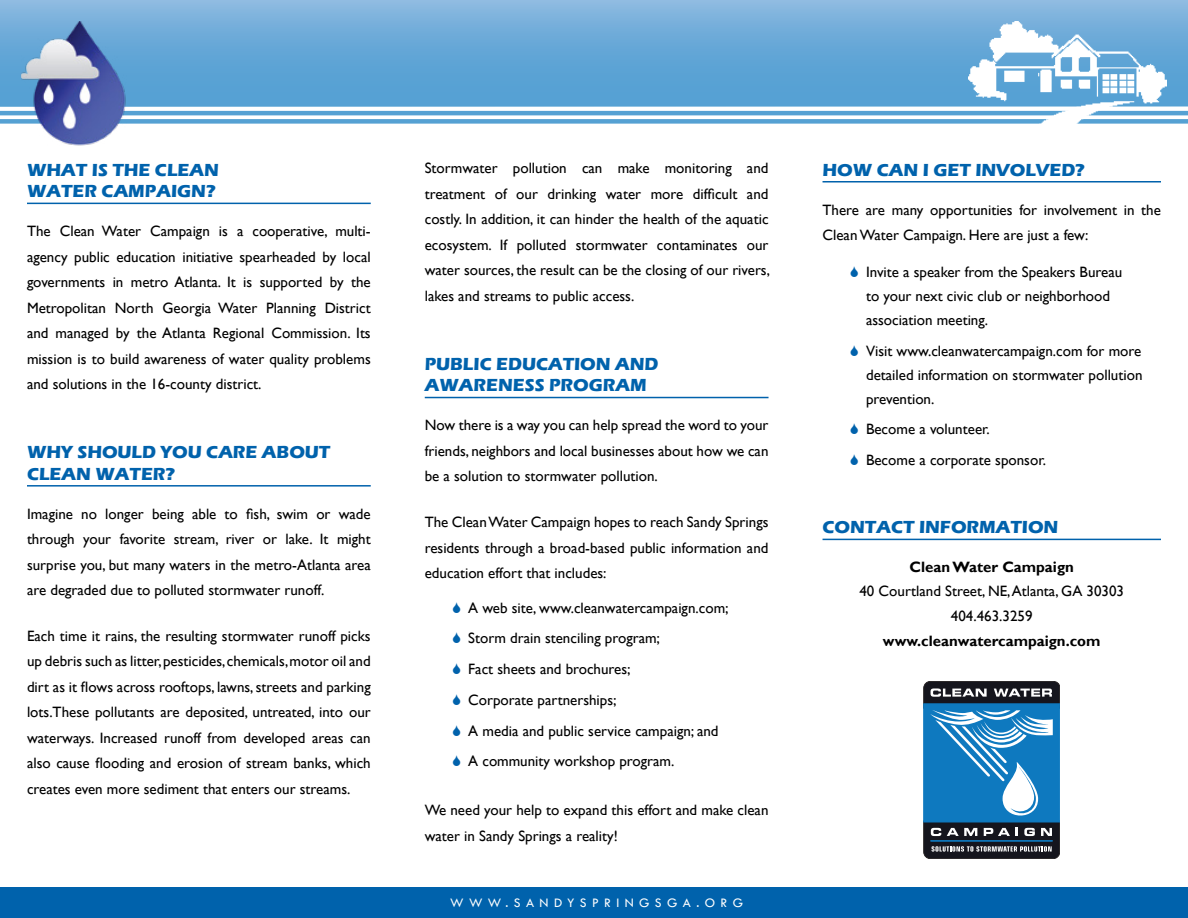
<style>
.page{position:relative;width:1188px;height:918px;background:#fff}
.page>*{position:absolute;margin:0;border:0;box-sizing:border-box;transform-origin:0 0}
.t1{font:700 18px/21.6px "Eras ITC";color:#0062ac}
.t2{font:15px/25.5px "Gill Sans";color:#000;text-align:justify}
.t3{font:700 15px "Gill Sans";color:#000}
.t4{font:13.5px "Tw Cen";letter-spacing:.4em;color:#fff}
</style>
<div class="page">
<svg style="left:0;top:0;width:1188px;height:124px;background:#72aeda"></svg>
<img style="left:969px;top:22px;width:197px;height:102px">
<div style="left:0;top:887px;width:1188px;height:31px;background:#0062ac"></div>
<img style="left:22px;top:22px;width:107px;height:124px">
<hr style="left:27px;top:203px;width:344px;height:1px;background:#0062ac">
<hr style="left:27px;top:485px;width:344px;height:2px;background:#0062ac">
<hr style="left:425px;top:397px;width:344px;height:1px;background:#0062ac">
<hr style="left:823px;top:181px;width:338px;height:2px;background:#0062ac">
<hr style="left:823px;top:539px;width:338px;height:1px;background:#0062ac">
<svg style="left:924px;top:681px;width:136px;height:178px;background:#3a769f"></svg>
<p class="t1" style="left:27px;top:159px;width:193px">WHAT IS THE CLEAN<br>WATER CAMPAIGN?</p>
<p class="t2" style="left:27px;top:219px;width:345px">The Clean Water Campaign is a cooperative, multi&shy;agency public education initiative spearheaded by local governments in metro Atlanta. It is supported by the Metropolitan North Georgia Water Planning District and managed by the Atlanta Regional Commission. Its mission is to build awareness of water quality problems and solutions in the 16-county district.</p>
<p class="t1" style="left:27px;top:441px;width:305px">WHY SHOULD YOU CARE ABOUT<br>CLEAN WATER?</p>
<p class="t2" style="left:27px;top:501px;width:345px">Imagine no longer being able to fish, swim or wade through your favorite stream, river or lake. It might surprise you, but many waters in the metro-Atlanta area are degraded due to polluted stormwater runoff.</p>
<p class="t2" style="left:27px;top:623px;width:345px">Each time it rains, the resulting stormwater runoff picks up debris such as litter, pesticides, chemicals, motor oil and dirt as it flows across rooftops, lawns, streets and parking lots.These pollutants are deposited, untreated, into our waterways. Increased runoff from developed areas can also cause flooding and erosion of stream banks, which creates even more sediment that enters our streams.</p>
<p class="t2" style="left:425px;top:156px;width:347px">Stormwater pollution can make monitoring and treatment of our drinking water more difficult and costly. In addition, it can hinder the health of the aquatic ecosystem. If polluted stormwater contaminates our water sources, the result can be the closing of our rivers, lakes and streams to public access.</p>
<p class="t1" style="left:425px;top:353px;width:235px">PUBLIC EDUCATION AND<br>AWARENESS PROGRAM</p>
<p class="t2" style="left:425px;top:413px;width:345px">Now there is a way you can help spread the word to your friends, neighbors and local businesses about how we can be a solution to stormwater pollution.</p>
<p class="t2" style="left:425px;top:510px;width:345px">The Clean Water Campaign hopes to reach Sandy Springs residents through a broad-based public information and education effort that includes:</p>
<p class="t2" style="left:468px;top:592px;width:262px;line-height:30.8px;text-align:left">A web site, www.cleanwatercampaign.com; Storm drain stenciling program;<br>Fact sheets and brochures;<br>Corporate partnerships;<br>A media and public service campaign; and A community workshop program.</p>
<p class="t2" style="left:425px;top:798px;width:345px">We need your help to expand this effort and make clean water in Sandy Springs a reality!</p>
<p class="t4" style="left:450px;top:894px;width:295px">WWW.SANDYSPRINGSGA.ORG</p>
<p class="t1" style="left:823px;top:159px;width:264px">HOW CAN I GET INVOLVED?</p>
<p class="t2" style="left:823px;top:197px;width:340px">There are many opportunities for involvement in the<br>Clean Water Campaign. Here are just a few:</p>
<p class="t2" style="left:866px;top:260px;width:258px;line-height:24px;text-align:left">Invite a speaker from the Speakers Bureau to your next civic club or neighborhood association meeting.</p>
<p class="t2" style="left:866px;top:339px;width:278px;line-height:24px">Visit www.cleanwatercampaign.com for more detailed information on stormwater pollution prevention.</p>
<p class="t2" style="left:866px;top:414px;width:182px;line-height:30.8px">Become a volunteer.<br>Become a corporate sponsor.</p>
<p class="t1" style="left:823px;top:517px;width:237px">CONTACT INFORMATION</p>
<p class="t3" style="left:910px;top:557px;width:166px">Clean Water Campaign</p>
<p class="t2" style="left:859px;top:579px;width:266px;line-height:24.8px;text-align:center">40 Courtland Street, NE, Atlanta, GA 30303<br>404.463.3259</p>
<p class="t3" style="left:883px;top:632px;width:219px">www.cleanwatercampaign.com</p>
</div>
